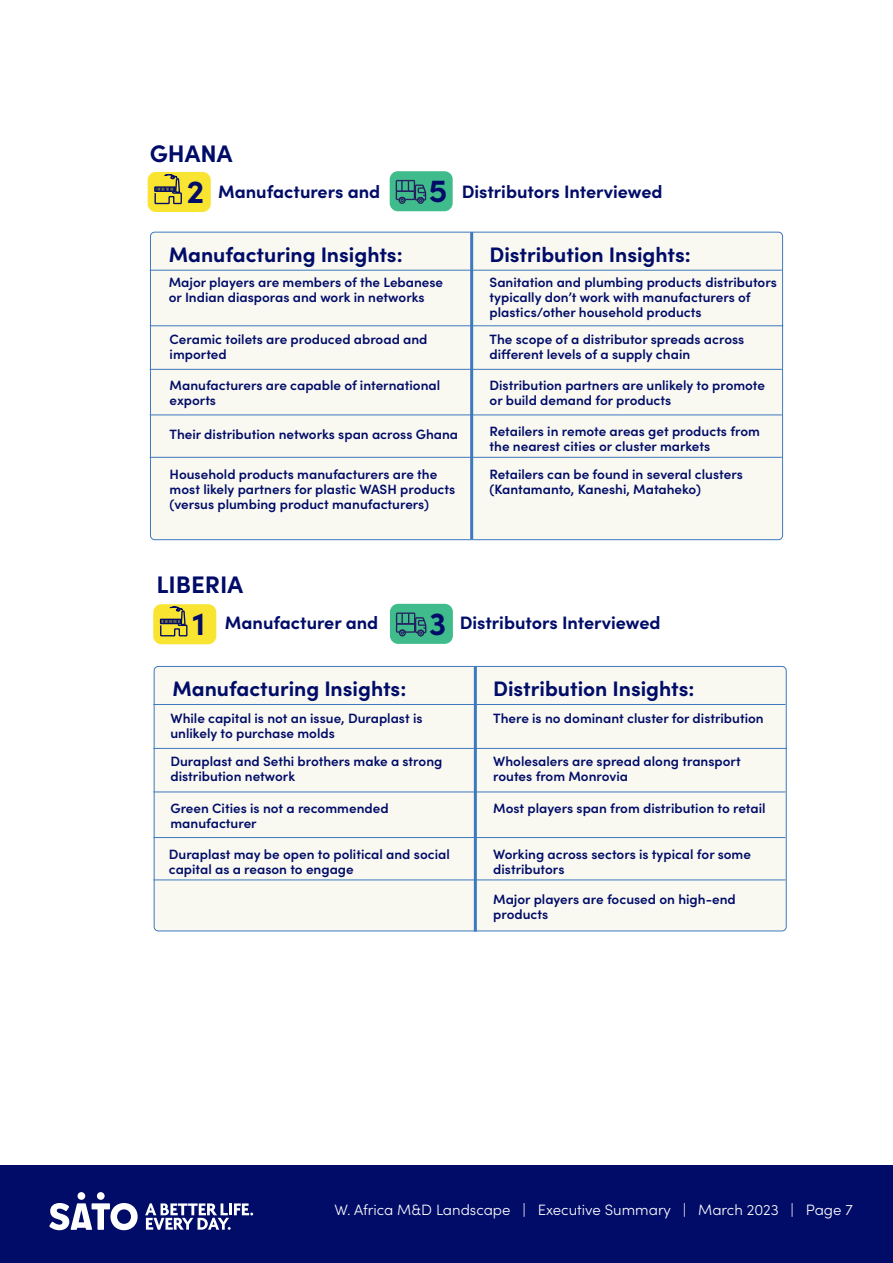
<style>
.page{position:relative;width:893px;height:1263px;background:#fff}
.page>*{position:absolute;margin:0;border:0;box-sizing:border-box;transform-origin:0 0}
.t1{font:700 32.4px/64.1px "Sofia Pro";color:#000c68}
.t2{font:700 28.35px/46.2px "Sofia Pro";color:#000c68}
.Text_16{font:700 24px "Sofia Pro";color:#000c68}
.t3{font:700 21px "Sofia Pro";color:#000c68}
.Text_16-2{font:700 18px "Sofia Pro";color:#000c68}
.Text_16-3{font:300 15px "Sofia Pro";color:#fff}
.t4{font:600 13.5px/15px "Sofia Pro";color:#000c68}
</style>
<div class="page">
<div style="left:0;top:1165px;width:893px;height:98px;background:#000c68"></div>
<svg style="left:145px;top:1203px;width:108px;height:27px"></svg>
<div style="left:97px;top:1192px;width:8px;height:8px;background:#fff;border-radius:50%"></div>
<div style="left:78px;top:1192px;width:7px;height:8px;background:#fff;border-radius:50%"></div>
<svg style="left:49px;top:1203px;width:89px;height:27px"></svg>
<div style="left:148px;top:172px;width:63px;height:40px;background:#f8e431;border-radius:8px"></div>
<svg style="left:154px;top:171px;width:29px;height:34px"></svg>
<div style="left:390px;top:171px;width:63px;height:40px;background:#40bb8c;border-radius:8px"></div>
<div style="left:417px;top:197px;width:7px;height:7px;border:1px solid #252161;border-radius:50%"></div>
<div style="left:396px;top:191px;width:19px;height:9px;border:1px solid #252161"></div>
<div style="left:399px;top:197px;width:6px;height:7px;border:1px solid #252161;border-radius:50%"></div>
<div style="left:396px;top:180px;width:19px;height:12px;border:1px solid #252161"></div>
<svg style="left:398px;top:181px;width:29px;height:21px"></svg>
<div style="left:150px;top:232px;width:633px;height:308px;background:#f9f8f1;border-radius:4px"></div>
<hr style="left:470px;top:232px;width:3px;height:307px;background:#3e79bd">
<hr style="left:150px;top:325px;width:633px;height:1px;background:#3e79bd">
<hr style="left:150px;top:369px;width:632px;height:1px;background:#3e79bd">
<hr style="left:150px;top:270px;width:632px;height:1px;background:#3e79bd">
<hr style="left:150px;top:414px;width:632px;height:1px;background:#3e79bd">
<hr style="left:150px;top:457px;width:632px;height:1px;background:#3e79bd">
<div style="left:153px;top:604px;width:63px;height:40px;background:#f8e431;border-radius:8px"></div>
<svg style="left:159px;top:604px;width:30px;height:41px"></svg>
<div style="left:390px;top:604px;width:63px;height:40px;background:#40bb8c;border-radius:8px"></div>
<div style="left:417px;top:630px;width:7px;height:6px;border:1px solid #252161;border-radius:50%"></div>
<div style="left:396px;top:623px;width:19px;height:10px;border:1px solid #252161"></div>
<div style="left:399px;top:630px;width:7px;height:6px;border:1px solid #252161;border-radius:50%"></div>
<div style="left:396px;top:612px;width:19px;height:12px;border:1px solid #252161"></div>
<svg style="left:398px;top:613px;width:29px;height:22px"></svg>
<div style="left:154px;top:666px;width:632px;height:265px;background:#f9f8f1;border-radius:4px"></div>
<div style="left:154px;top:666px;width:633px;height:265px;border:1px solid #3e79bd;border-radius:4px"></div>
<hr style="left:474px;top:666px;width:3px;height:265px;background:#3e79bd">
<hr style="left:153px;top:748px;width:634px;height:1px;background:#3e79bd">
<hr style="left:153px;top:791px;width:632px;height:1px;background:#3e79bd">
<hr style="left:153px;top:704px;width:632px;height:1px;background:#3e79bd">
<hr style="left:153px;top:837px;width:632px;height:1px;background:#3e79bd">
<hr style="left:153px;top:879px;width:632px;height:1px;background:#3e79bd">
<p class="t1" style="left:186px;top:101px;width:14px">1</p>
<p class="Text_16" style="left:150px;top:135px;width:84px">GHANA</p>
<p class="Text_16-2" style="left:218px;top:177px;width:163px">Manufacturers and</p>
<p class="Text_16-2" style="left:462px;top:177px;width:202px">Distributors Interviewed</p>
<p class="t1" style="left:297px;top:156px;width:35px;line-height:63px">11<br>3</p>
<p class="t1" style="left:300px;top:274px;width:56px">210</p>
<p class="t1" style="left:429px;top:156px;width:20px">5</p>
<p class="t1" style="left:187px;top:157px;width:37px">2<br>10</p>
<p class="t1" style="left:319px;top:210px;width:19px">2</p>
<p class="t3" style="left:169px;top:238px;width:235px">Manufacturing Insights:</p>
<p class="t3" style="left:490px;top:238px;width:203px">Distribution Insights:</p>
<p class="t4" style="left:169px;top:274px;width:276px">Major players are members of the Lebanese or Indian diasporas and work in networks</p>
<p class="t4" style="left:490px;top:274px;width:289px">Sanitation and plumbing products distributors typically don’t work with manufacturers of plastics/other household products</p>
<p class="t4" style="left:490px;top:330px;width:256px">The scope of a distributor spreads across different levels of a supply chain</p>
<p class="t4" style="left:490px;top:377px;width:277px">Distribution partners are unlikely to promote or build demand for products</p>
<p class="t4" style="left:490px;top:423px;width:272px">Retailers in remote areas get products from the nearest cities or cluster markets</p>
<p class="t4" style="left:490px;top:465px;width:255px">Retailers can be found in several clusters (Kantamanto, Kaneshi, Mataheko)</p>
<p class="t4" style="left:170px;top:330px;width:259px">Ceramic toilets are produced abroad and imported</p>
<p class="t4" style="left:170px;top:377px;width:272px">Manufacturers are capable of international exports</p>
<p class="t4" style="left:170px;top:426px;width:290px">Their distribution networks span across Ghana</p>
<p class="t4" style="left:170px;top:465px;width:287px">Household products manufacturers are the most likely partners for plastic WASH products (versus plumbing product manufacturers)</p>
<p class="t2" style="left:516px;top:430px;width:18px">5<br>1</p>
<p class="t2" style="left:420px;top:477px;width:17px">2</p>
<p class="t1" style="left:318px;top:472px;width:14px">1</p>
<p class="Text_16" style="left:156px;top:566px;width:88px">LIBERIA</p>
<p class="Text_16-2" style="left:225px;top:609px;width:155px">Manufacturer and</p>
<p class="Text_16-2" style="left:460px;top:609px;width:202px">Distributors Interviewed</p>
<p class="t1" style="left:194px;top:645px;width:37px">2<br>10</p>
<p class="t1" style="left:429px;top:589px;width:19px">3</p>
<p class="t1" style="left:192px;top:589px;width:14px">1</p>
<p class="t1" style="left:304px;top:598px;width:53px;line-height:51.9px">510<br>1</p>
<p class="t3" style="left:173px;top:672px;width:235px">Manufacturing Insights:</p>
<p class="t3" style="left:493px;top:672px;width:203px">Distribution Insights:</p>
<p class="t4" style="left:170px;top:709px;width:254px">While capital is not an issue, Duraplast is unlikely to purchase molds</p>
<p class="t4" style="left:493px;top:709px;width:272px">There is no dominant cluster for distribution</p>
<p class="t1" style="left:303px;top:710px;width:22px;line-height:55.9px">3<br>2</p>
<p class="t4" style="left:170px;top:753px;width:273px">Duraplast and Sethi brothers make a strong distribution network</p>
<p class="t4" style="left:493px;top:753px;width:249px">Wholesalers are spread along transport routes from Monrovia</p>
<p class="t4" style="left:170px;top:800px;width:220px">Green Cities is not a recommended manufacturer</p>
<p class="t4" style="left:493px;top:800px;width:274px">Most players span from distribution to retail</p>
<p class="t4" style="left:169px;top:845px;width:282px">Duraplast may be open to political and social capital as a reason to engage</p>
<p class="t4" style="left:493px;top:845px;width:259px">Working across sectors is typical for some distributors</p>
<p class="t4" style="left:493px;top:890px;width:244px">Major players are focused on high-end products</p>
<p class="Text_16-3" style="left:334px;top:1199px;width:520px">W. Africa M&amp;D Landscape | Executive Summary | March 2023 | Page 7</p>
</div>
